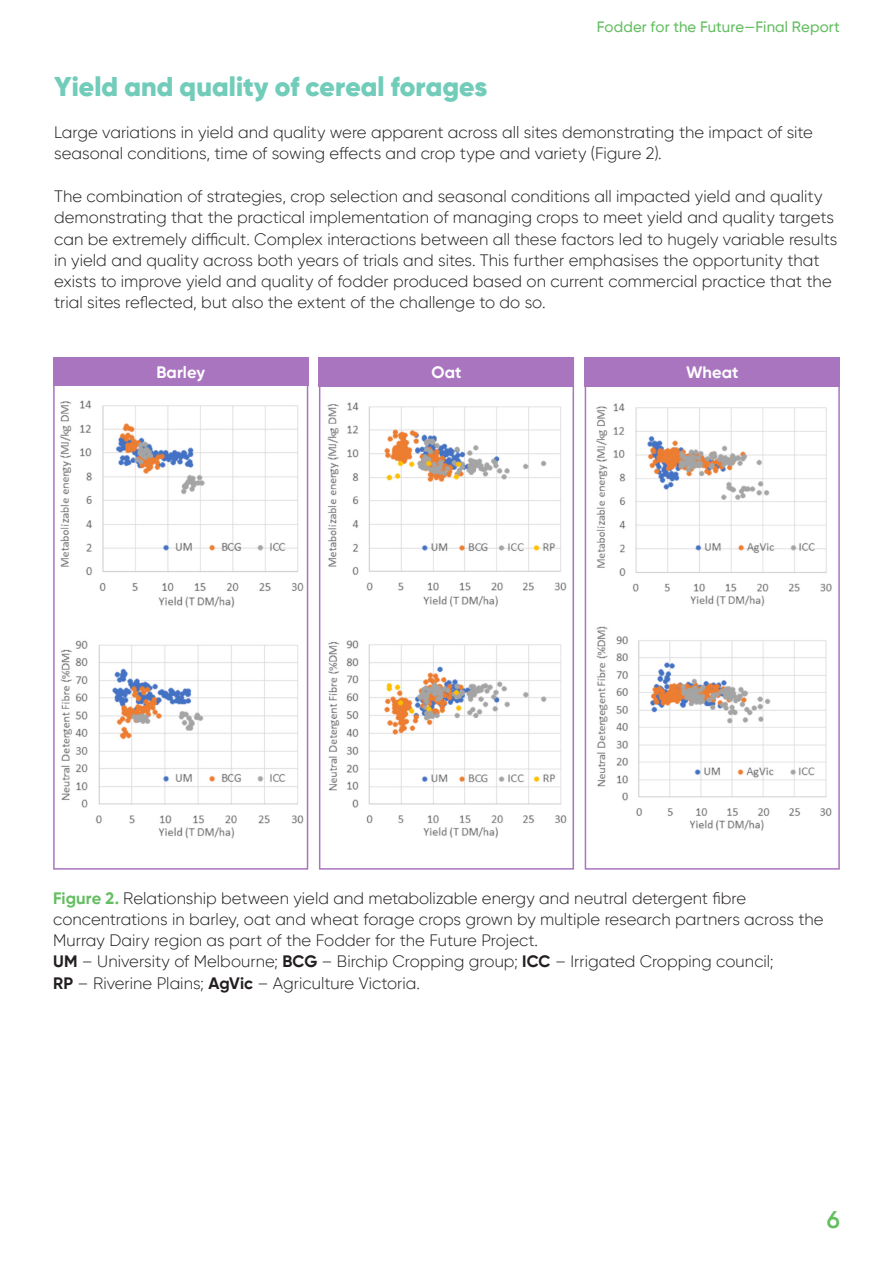
<style>
.page{position:relative;width:893px;height:1263px;background:#fff}
.page>*{position:absolute;margin:0;border:0;box-sizing:border-box;transform-origin:0 0}
.t1{font:900 27px "Gilroy";letter-spacing:.005em;color:#72ccba}
.t2{font:600 24px "Gilroy";color:#63be60}
.t3{font:300 16.5px/21.3px "Gilroy";color:#231f20}
.t4{font:700 16.5px "Gilroy";letter-spacing:.005em;color:#fff}
.t5{font:500 15px "Gilroy";letter-spacing:.01em;color:#63be60}
.s1{font-weight:700;color:#63be60}
.s2{font-weight:700}
</style>
<div class="page">
<div style="left:53px;top:357px;width:255px;height:30px;background:#a975bf"></div>
<div style="left:585px;top:357px;width:255px;height:30px;background:#a975bf"></div>
<div style="left:319px;top:357px;width:255px;height:30px;background:#a975bf"></div>
<img style="left:596px;top:626px;width:236px;height:205px">
<img style="left:328px;top:640px;width:239px;height:198px">
<img style="left:60px;top:640px;width:244px;height:199px">
<img style="left:596px;top:403px;width:236px;height:204px">
<div style="left:627px;top:392px;width:192px;height:14px;background:#fff"></div>
<img style="left:327px;top:402px;width:240px;height:205px">
<div style="left:359px;top:391px;width:194px;height:14px;background:#fff"></div>
<img style="left:59px;top:400px;width:245px;height:208px">
<div style="left:94px;top:391px;width:196px;height:14px;background:#fff"></div>
<div style="left:53px;top:357px;width:255px;height:513px;border:2px solid #a975bf"></div>
<div style="left:585px;top:357px;width:255px;height:513px;border:2px solid #a975bf"></div>
<div style="left:319px;top:357px;width:255px;height:513px;border:2px solid #a975bf"></div>
<p class="t5" style="left:597px;top:18px;width:244px">Fodder for the Future—Final Report</p>
<p class="t1" style="left:54px;top:69px;width:435px">Yield and quality of cereal forages</p>
<p class="t3" style="left:54px;top:122px;width:760px">Large variations in yield and quality were apparent across all sites demonstrating the impact of site seasonal conditions, time of sowing effects and crop type and variety (Figure 2).</p>
<p class="t3" style="left:54px;top:185px;width:785px">The combination of strategies, crop selection and seasonal conditions all impacted yield and quality demonstrating that the practical implementation of managing crops to meet yield and quality targets can be extremely difficult. Complex interactions between all these factors led to hugely variable results in yield and quality across both years of trials and sites. This further emphasises the opportunity that exists to improve yield and quality of fodder produced based on current commercial practice that the trial sites reflected, but also the extent of the challenge to do so.</p>
<p class="t4" style="left:156px;top:362px;width:50px">Barley</p>
<p class="t4" style="left:431px;top:362px;width:31px">Oat</p>
<p class="t4" style="left:686px;top:362px;width:54px">Wheat</p>
<p class="t3" style="left:53px;top:887px;width:772px"><span class="s1">Figure 2.</span> Relationship between yield and metabolizable energy and neutral detergent fibre concentrations in barley, oat and wheat forage crops grown by multiple research partners across the Murray Dairy region as part of the Fodder for the Future Project.<br><span class="s2">UM</span> – University of Melbourne; <span class="s2">BCG</span> – Birchip Cropping group; <span class="s2">ICC</span> – Irrigated Cropping council;<br><span class="s2">RP</span> – Riverine Plains; <span class="s2">AgVic</span> – Agriculture Victoria.</p>
<h2 class="t2" style="left:827px;top:1205px;width:15px">6</h2>
</div>
